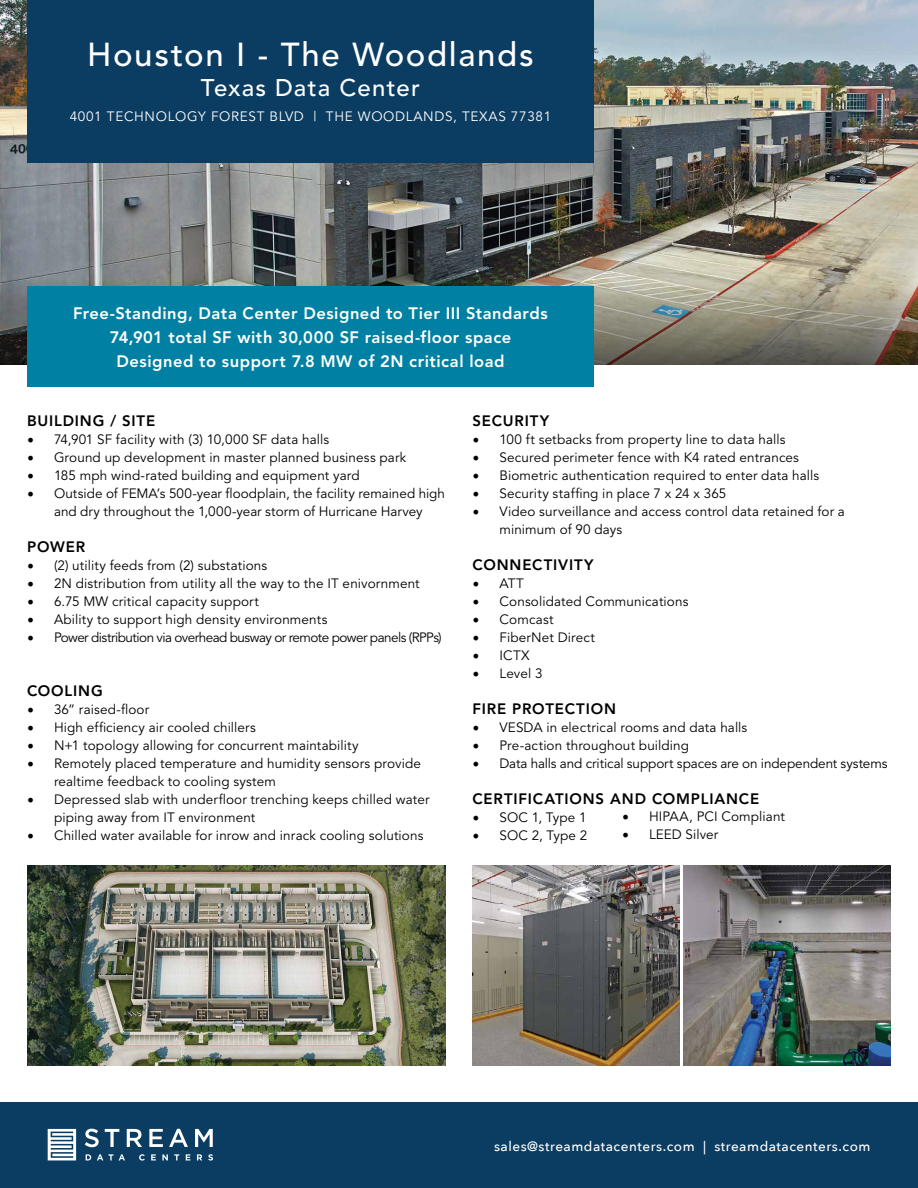
<style>
.page{position:relative;width:918px;height:1188px;background:#fff}
.page>*{position:absolute;margin:0;border:0;box-sizing:border-box;transform-origin:0 0}
.t1{font:500 33px "Avenir";letter-spacing:.05em;color:#fff}
.t2{font:500 24px "Avenir";letter-spacing:.05em;color:#fff}
.t3{font:800 16.5px/24px "Avenir";letter-spacing:.03em;color:#fff;text-align:center}
.t4{font:800 15px "Avenir";letter-spacing:.055em;color:#000}
.t5{font:13.5px/18px "Avenir";letter-spacing:.01em;color:#000}
.t6{font:13.5px "Avenir";letter-spacing:-.04em;color:#000}
.t7{font:13.5px "Avenir";letter-spacing:-.01em;color:#000}
.t8{font:500 13.5px "Avenir Next";letter-spacing:.04em;color:#fff}
.t9{font:13.5px "Avenir";letter-spacing:.05em;color:#fff}
.s1{font-family:"Minion Pro";font-size:18px}
</style>
<div class="page">
<img style="left:0;top:0;width:918px;height:279px">
<img style="left:28px;top:866px;width:417px;height:199px">
<img style="left:0;top:279px;width:918px;height:85px">
<img style="left:472px;top:866px;width:207px;height:199px">
<img style="left:684px;top:866px;width:207px;height:199px">
<div style="left:27px;top:286px;width:567px;height:101px;background:#0081a3"></div>
<div style="left:27px;top:0;width:567px;height:163px;background:#0b3c61"></div>
<div style="left:0;top:1102px;width:918px;height:86px;background:#0b3c61"></div>
<svg style="left:85px;top:1129px;width:14px;height:18px"></svg>
<svg style="left:105px;top:1129px;width:14px;height:18px"></svg>
<svg style="left:127px;top:1129px;width:15px;height:18px"></svg>
<svg style="left:149px;top:1129px;width:14px;height:18px"></svg>
<svg style="left:169px;top:1129px;width:19px;height:18px"></svg>
<svg style="left:195px;top:1129px;width:18px;height:18px"></svg>
<svg style="left:86px;top:1154px;width:5px;height:6px"></svg>
<svg style="left:97px;top:1154px;width:28px;height:6px"></svg>
<svg style="left:139px;top:1154px;width:6px;height:7px"></svg>
<svg style="left:151px;top:1154px;width:5px;height:6px"></svg>
<svg style="left:162px;top:1154px;width:6px;height:6px"></svg>
<svg style="left:174px;top:1154px;width:5px;height:6px"></svg>
<svg style="left:186px;top:1154px;width:4px;height:6px"></svg>
<svg style="left:197px;top:1154px;width:5px;height:6px"></svg>
<svg style="left:208px;top:1154px;width:5px;height:7px"></svg>
<svg style="left:48px;top:1129px;width:28px;height:31px"></svg>
<h1 class="t1" style="left:87px;top:35px;width:448px">Houston I - The Woodlands</h1>
<h2 class="t2" style="left:201px;top:74px;width:221px">Texas Data Center</h2>
<p class="t9" style="left:70px;top:109px;width:483px">4001 TECHNOLOGY FOREST BLVD | THE WOODLANDS, TEXAS 77381</p>
<p class="t3" style="left:73px;top:301px;width:476px">Free-Standing, Data Center Designed to Tier III Standards<br>74,901 total SF with 30,000 SF raised-floor space<br>Designed to support 7.8 MW of 2N critical load</p>
<p class="t4" style="left:27px;top:412px;width:130px">BUILDING / SITE</p>
<p class="t5" style="left:27px;top:430px;width:304px"><span class="s1">•</span> 74,901 SF facility with (3) 10,000 SF data halls</p>
<p class="t5" style="left:27px;top:448px;width:381px"><span class="s1">•</span> Ground up development in master planned business park</p>
<p class="t5" style="left:27px;top:466px;width:334px"><span class="s1">•</span> 185 mph wind-rated building and equipment yard</p>
<p class="t5" style="left:27px;top:484px;width:420px;text-align:center"><span class="s1">•</span> Outside of FEMA’s 500-year floodplain, the facility remained high and dry throughout the 1,000-year storm of Hurricane Harvey</p>
<p class="t4" style="left:27px;top:538px;width:60px">POWER</p>
<p class="t5" style="left:27px;top:556px;width:242px"><span class="s1">•</span> (2) utility feeds from (2) substations</p>
<p class="t5" style="left:27px;top:574px;width:394px"><span class="s1">•</span> 2N distribution from utility all the way to the IT enivornment</p>
<p class="t5" style="left:27px;top:592px;width:234px"><span class="s1">•</span> 6.75 MW critical capacity support</p>
<p class="t5" style="left:27px;top:610px;width:302px"><span class="s1">•</span> Ability to support high density environments</p>
<p class="t6" style="left:27px;top:629px;width:416px"><span class="s1">•</span> Power distribution via overhead busway or remote power panels (RPPs)</p>
<p class="t4" style="left:27px;top:682px;width:77px">COOLING</p>
<p class="t5" style="left:27px;top:700px;width:124px"><span class="s1">•</span> 36” raised-floor</p>
<p class="t5" style="left:27px;top:718px;width:230px"><span class="s1">•</span> High efficiency air cooled chillers</p>
<p class="t5" style="left:27px;top:736px;width:333px"><span class="s1">•</span> N+1 topology allowing for concurrent maintability</p>
<p class="t5" style="left:54px;top:754px;width:369px;text-indent:-27px"><span class="s1">•</span> Remotely placed temperature and humidity sensors provide realtime feedback to cooling system</p>
<p class="t5" style="left:54px;top:790px;width:377px;text-indent:-27px"><span class="s1">•</span> Depressed slab with underfloor trenching keeps chilled water piping away from IT environment</p>
<p class="t5" style="left:27px;top:826px;width:398px"><span class="s1">•</span> Chilled water available for inrow and inrack cooling solutions</p>
<p class="t4" style="left:472px;top:412px;width:78px">SECURITY</p>
<p class="t5" style="left:472px;top:430px;width:315px"><span class="s1">•</span> 100 ft setbacks from property line to data halls</p>
<p class="t5" style="left:472px;top:448px;width:328px"><span class="s1">•</span> Secured perimeter fence with K4 rated entrances</p>
<p class="t5" style="left:472px;top:466px;width:348px"><span class="s1">•</span> Biometric authentication required to enter data halls</p>
<p class="t5" style="left:472px;top:484px;width:255px"><span class="s1">•</span> Security staffing in place 7 x 24 x 365</p>
<p class="t5" style="left:500px;top:502px;width:347px;text-indent:-27px"><span class="s1">•</span> Video surveillance and access control data retained for a minimum of 90 days</p>
<p class="t4" style="left:472px;top:556px;width:123px">CONNECTIVITY</p>
<p class="t5" style="left:472px;top:574px;width:53px"><span class="s1">•</span> ATT</p>
<p class="t5" style="left:472px;top:592px;width:218px"><span class="s1">•</span> Consolidated Communications</p>
<p class="t5" style="left:472px;top:610px;width:83px"><span class="s1">•</span> Comcast</p>
<p class="t5" style="left:472px;top:628px;width:124px"><span class="s1">•</span> FiberNet Direct</p>
<p class="t5" style="left:472px;top:646px;width:59px"><span class="s1">•</span> ICTX</p>
<p class="t5" style="left:472px;top:664px;width:72px"><span class="s1">•</span> Level 3</p>
<p class="t4" style="left:472px;top:700px;width:145px">FIRE PROTECTION</p>
<p class="t5" style="left:472px;top:718px;width:276px"><span class="s1">•</span> VESDA in electrical rooms and data halls</p>
<p class="t5" style="left:472px;top:736px;width:218px"><span class="s1">•</span> Pre-action throughout building</p>
<p class="t7" style="left:472px;top:755px;width:416px"><span class="s1">•</span> Data halls and critical support spaces are on independent systems</p>
<p class="t4" style="left:472px;top:790px;width:288px">CERTIFICATIONS AND COMPLIANCE</p>
<p class="t5" style="left:472px;top:808px;width:116px"><span class="s1">•</span> SOC 1, Type 1</p>
<p class="t5" style="left:472px;top:826px;width:116px"><span class="s1">•</span> SOC 2, Type 2</p>
<p class="t5" style="left:622px;top:808px;width:164px"><span class="s1">•</span> HIPAA, PCI Compliant</p>
<p class="t5" style="left:622px;top:826px;width:98px"><span class="s1">•</span> LEED Silver</p>
<p class="t8" style="left:494px;top:1135px;width:378px">sales@streamdatacenters.com | streamdatacenters.com</p>
</div>
